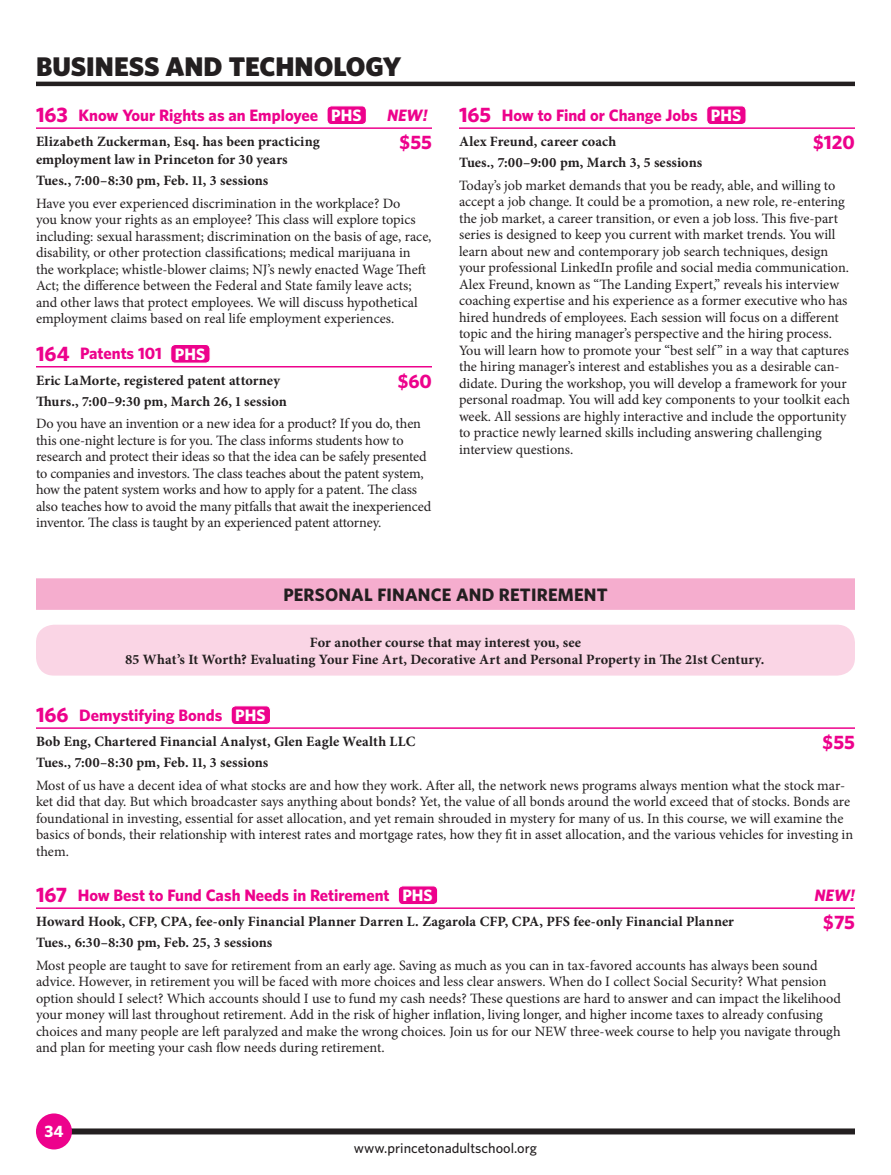
<style>
.page{position:relative;width:891px;height:1175px;background:#fff}
.page>*{position:absolute;margin:0;border:0;box-sizing:border-box;transform-origin:0 0}
.t1{font:900 27px "Whitney";color:#231f20}
.t2{font:700 19.5px "Whitney";color:#ed028c}
.t3{font:700 18px "Whitney";letter-spacing:.055em;color:#231f20}
.t4{font:700 16.5px "Whitney";color:#ed028c}
.t5{font:italic 700 16.5px "Whitney";color:#ed028c}
.t6{font:700 16.5px "Whitney";color:#fff}
.t7{font:14.25px/16.5px "Minion Pro";letter-spacing:-.005em;color:#231f20}
.t8{font:700 14.25px/21px "Minion Pro";letter-spacing:.005em;color:#231f20}
.t9{font:500 14.25px "Whitney";color:#231f20}
.s1{font-size:21px}
.s2{color:#fff}
</style>
<div class="page">
<div style="left:69px;top:1128px;width:786px;height:6px;background:#231f20"></div>
<div style="left:36px;top:1113px;width:36px;height:36px;background:#ed028c;border-radius:50%"></div>
<hr style="left:36px;top:82px;width:819px;height:4px;background:#231f20">
<hr style="left:36px;top:127px;width:396px;height:2px;background:#ed028c">
<hr style="left:36px;top:366px;width:396px;height:1px;background:#ed028c">
<div style="left:327px;top:106px;width:39px;height:19px;background:#ed028c;border-radius:4px"></div>
<div style="left:326px;top:105px;width:41px;height:20px;border:1px solid #fff;border-radius:4px"></div>
<div style="left:171px;top:344px;width:39px;height:19px;background:#ed028c;border-radius:4px"></div>
<div style="left:170px;top:344px;width:41px;height:20px;border:1px solid #fff;border-radius:4px"></div>
<hr style="left:459px;top:127px;width:396px;height:2px;background:#ed028c">
<div style="left:707px;top:106px;width:39px;height:19px;background:#ed028c;border-radius:4px"></div>
<div style="left:706px;top:105px;width:41px;height:20px;border:1px solid #fff;border-radius:4px"></div>
<div style="left:36px;top:578px;width:819px;height:32px;background:#f5adce"></div>
<hr style="left:36px;top:727px;width:819px;height:2px;background:#ed028c">
<hr style="left:36px;top:907px;width:819px;height:2px;background:#ed028c">
<div style="left:36px;top:624px;width:819px;height:51px;background:#fad5e5;border-radius:18px"></div>
<div style="left:231px;top:705px;width:40px;height:19px;background:#ed028c;border-radius:4px"></div>
<div style="left:231px;top:705px;width:40px;height:20px;border:1px solid #fff;border-radius:4px"></div>
<div style="left:398px;top:885px;width:40px;height:19px;background:#ed028c;border-radius:4px"></div>
<div style="left:398px;top:885px;width:40px;height:20px;border:1px solid #fff;border-radius:4px"></div>
<h1 class="t1" style="left:36px;top:50px;width:367px">BUSINESS AND TECHNOLOGY</h1>
<p class="t4" style="left:36px;top:105px;width:327px"><span class="s1">163</span> Know Your Rights as an Employee <span class="s2">PHS</span></p>
<p class="t5" style="left:387px;top:105px;width:42px">NEW!</p>
<p class="t8" style="left:36px;top:131px;width:285px">Elizabeth Zuckerman, Esq. has been practicing</p>
<h2 class="t2" style="left:400px;top:130px;width:34px">$55</h2>
<p class="t8" style="left:36px;top:149px;width:253px">employment law in Princeton for 30 years<br>Tues., 7:00–8:30 pm, Feb. 11, 3 sessions</p>
<p class="t7" style="left:36px;top:195px;width:397px">Have you ever experienced discrimination in the workplace? Do<br>you know your rights as an employee? This class will explore topics including: sexual harassment; discrimination on the basis of age, race, disability, or other protection classifications; medical marijuana in the workplace; whistle-blower claims; NJ’s newly enacted Wage Theft Act; the difference between the Federal and State family leave acts; and other laws that protect employees. We will discuss hypothetical employment claims based on real life employment experiences.</p>
<p class="t4" style="left:36px;top:343px;width:171px"><span class="s1">164</span> Patents 101 <span class="s2">PHS</span></p>
<p class="t8" style="left:36px;top:369px;width:245px">Eric LaMorte, registered patent attorney</p>
<h2 class="t2" style="left:398px;top:369px;width:36px">$60</h2>
<p class="t8" style="left:36px;top:390px;width:252px">Thurs., 7:00–9:30 pm, March 26, 1 session</p>
<p class="t7" style="left:36px;top:415px;width:397px">Do you have an invention or a new idea for a product? If you do, then this one-night lecture is for you. The class informs students how to research and protect their ideas so that the idea can be safely presented to companies and investors. The class teaches about the patent system, how the patent system works and how to apply for a patent. The class also teaches how to avoid the many pitfalls that await the inexperienced inventor. The class is taught by an experienced patent attorney.</p>
<p class="t4" style="left:459px;top:105px;width:284px"><span class="s1">165</span> How to Find or Change Jobs <span class="s2">PHS</span></p>
<p class="t8" style="left:459px;top:131px;width:159px">Alex Freund, career coach</p>
<h2 class="t2" style="left:813px;top:130px;width:43px">$120</h2>
<p class="t8" style="left:459px;top:152px;width:245px">Tues., 7:00–9:00 pm, March 3, 5 sessions</p>
<p class="t7" style="left:459px;top:177px;width:392px">Today’s job market demands that you be ready, able, and willing to accept a job change. It could be a promotion, a new role, re-entering the job market, a career transition, or even a job loss. This five-part series is designed to keep you current with market trends. You will learn about new and contemporary job search techniques, design your professional LinkedIn profile and social media communication.<br>Alex Freund, known as “The Landing Expert,” reveals his interview coaching expertise and his experience as a former executive who has hired hundreds of employees. Each session will focus on a different topic and the hiring manager’s perspective and the hiring process.<br>You will learn how to promote your “best self ” in a way that captures the hiring manager’s interest and establishes you as a desirable can&shy;didate. During the workshop, you will develop a framework for your personal roadmap. You will add key components to your toolkit each week. All sessions are highly interactive and include the opportunity to practice newly learned skills including answering challenging interview questions.</p>
<p class="t3" style="left:283px;top:583px;width:326px">Personal Fi nance and Retirement</p>
<p class="t8" style="left:125px;top:634px;width:641px;line-height:16.5px;text-align:center">For another course that may interest you, see<br>85 What’s It Worth? Evaluating Your Fine Art, Decorative Art and Personal Property in The 21st Century.</p>
<p class="t4" style="left:36px;top:705px;width:231px"><span class="s1">166</span> Demystifying Bonds <span class="s2">PHS</span></p>
<p class="t8" style="left:36px;top:731px;width:381px">Bob Eng, Chartered Financial Analyst, Glen Eagle Wealth LLC</p>
<h2 class="t2" style="left:823px;top:730px;width:34px">$55</h2>
<p class="t8" style="left:36px;top:752px;width:234px">Tues., 7:00–8:30 pm, Feb. 11, 3 sessions</p>
<p class="t7" style="left:36px;top:777px;width:819px">Most of us have a decent idea of what stocks are and how they work. After all, the network news programs always mention what the stock mar&shy;ket did that day. But which broadcaster says anything about bonds? Yet, the value of all bonds around the world exceed that of stocks. Bonds are foundational in investing, essential for asset allocation, and yet remain shrouded in mystery for many of us. In this course, we will examine the basics of bonds, their relationship with interest rates and mortgage rates, how they fit in asset allocation, and the various vehicles for investing in them.</p>
<p class="t4" style="left:36px;top:885px;width:398px"><span class="s1">167</span> How Best to Fund Cash Needs in Retirement <span class="s2">PHS</span></p>
<p class="t5" style="left:815px;top:885px;width:42px">NEW!</p>
<p class="t8" style="left:36px;top:911px;width:700px">Howard Hook, CFP, CPA, fee-only Financial Planner Darren L. Zagarola CFP, CPA, PFS fee-only Financial Planner</p>
<h2 class="t2" style="left:823px;top:910px;width:33px">$75</h2>
<p class="t8" style="left:36px;top:932px;width:238px">Tues., 6:30–8:30 pm, Feb. 25, 3 sessions</p>
<p class="t7" style="left:36px;top:957px;width:807px">Most people are taught to save for retirement from an early age. Saving as much as you can in tax-favored accounts has always been sound advice. However, in retirement you will be faced with more choices and less clear answers. When do I collect Social Security? What pension option should I select? Which accounts should I use to fund my cash needs? These questions are hard to answer and can impact the likelihood your money will last throughout retirement. Add in the risk of higher inflation, living longer, and higher income taxes to already confusing choices and many people are left paralyzed and make the wrong choices. Join us for our NEW three-week course to help you navigate through and plan for meeting your cash flow needs during retirement.</p>
<p class="t6" style="left:44px;top:1121px;width:21px">34</p>
<p class="t9" style="left:354px;top:1139px;width:185px">www.princetonadultschool.org</p>
</div>
